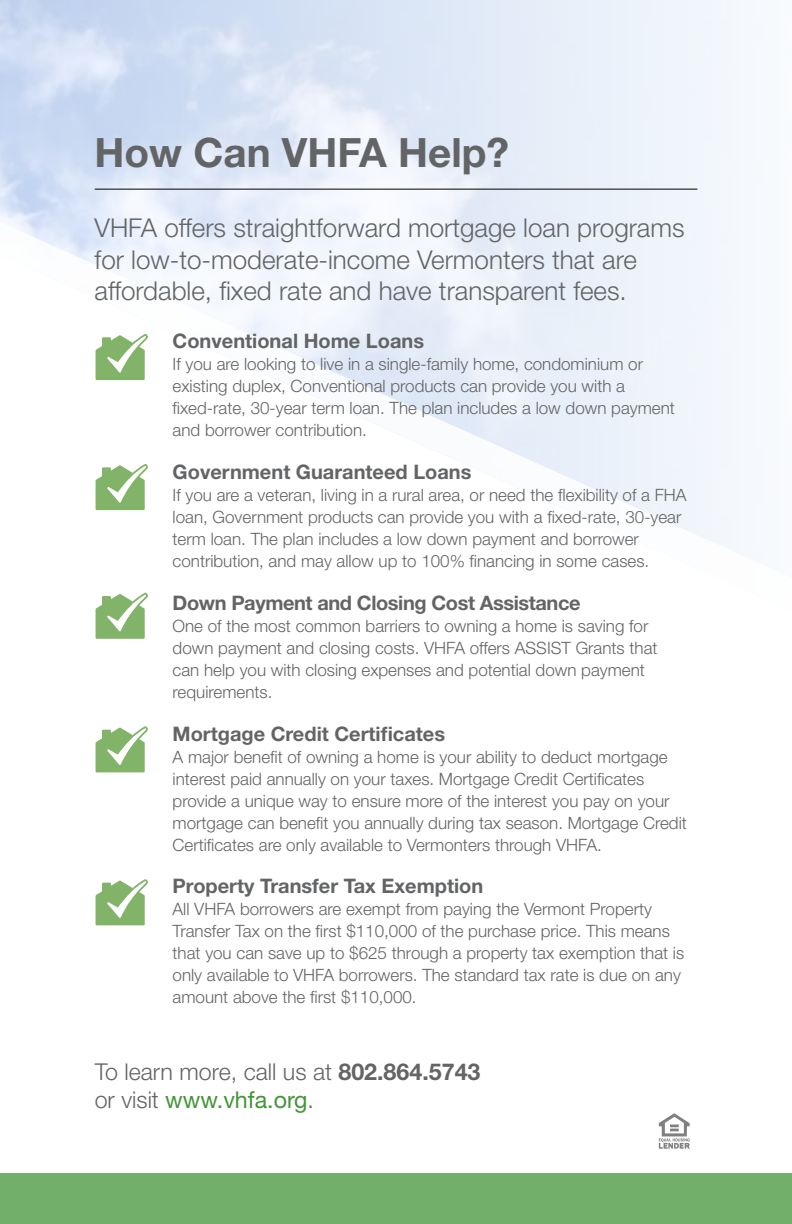
<style>
.page{position:relative;width:792px;height:1224px;background:#fff}
.page>*{position:absolute;margin:0;border:0;box-sizing:border-box;transform-origin:0 0}
.t1{font:700 40.4px "Helvetica Neue LT Std";color:#636466}
.t2{font:300 26px/31.2px "Helvetica Neue LT Std";color:#636466}
.t3{font:300 23.2px/27.8px "Helvetica Neue LT Std";color:#636466}
.t4{font:700 20px "Helvetica Neue LT Std";color:#636466}
.t5{font:700 20px "Helvetica Neue LT Std";letter-spacing:-.02em;color:#636466}
.t6{font:300 17px/22px "Helvetica Neue LT Std";color:#636466}
.s1{font-weight:700}
.s2{font-weight:400;color:#439539}
</style>
<div class="page">
<svg style="left:0;top:42px;width:792px;height:554px"></svg>
<hr style="left:95px;top:189px;width:602px;height:1px;background:#000">
<svg style="left:95px;top:334px;width:53px;height:46px"></svg>
<svg style="left:95px;top:593px;width:53px;height:46px"></svg>
<svg style="left:95px;top:464px;width:53px;height:47px"></svg>
<svg style="left:95px;top:726px;width:53px;height:47px"></svg>
<svg style="left:95px;top:879px;width:53px;height:47px"></svg>
<div style="left:0;top:1173px;width:792px;height:51px;background:#72af6a"></div>
<svg style="left:659px;top:1113px;width:31px;height:36px"></svg>
<h1 class="t1" style="left:95px;top:127px;width:416px">How Can VHFA Help?</h1>
<h2 class="t2" style="left:95px;top:212px;width:592px">VHFA offers straightforward mortgage loan programs for low-to-moderate-income Vermonters that are affordable, fixed rate and have transparent fees.</h2>
<p class="t4" style="left:173px;top:329px;width:253px">Conventional Home Loans</p>
<p class="t6" style="left:173px;top:353px;width:504px">If you are looking to live in a single-family home, condominium or existing duplex, Conventional products can provide you with a fixed-rate, 30-year term loan. The plan includes a low down payment and borrower contribution.</p>
<p class="t4" style="left:173px;top:460px;width:300px">Government Guaranteed Loans</p>
<p class="t6" style="left:173px;top:484px;width:515px">If you are a veteran, living in a rural area, or need the flexibility of a FHA loan, Government products can provide you with a fixed-rate, 30-year term loan. The plan includes a low down payment and borrower contribution, and may allow up to 100% financing in some cases.</p>
<p class="t5" style="left:173px;top:590px;width:410px">Down Payment and Closing Cost Assistance</p>
<p class="t6" style="left:173px;top:614px;width:486px">One of the most common barriers to owning a home is saving for down payment and closing costs. VHFA offers ASSIST Grants that can help you with closing expenses and potential down payment requirements.</p>
<p class="t4" style="left:173px;top:721px;width:274px">Mortgage Credit Certificates</p>
<p class="t6" style="left:173px;top:745px;width:516px">A major benefit of owning a home is your ability to deduct mortgage interest paid annually on your taxes. Mortgage Credit Certificates provide a unique way to ensure more of the interest you pay on your mortgage can benefit you annually during tax season. Mortgage Credit Certificates are only available to Vermonters through VHFA.</p>
<p class="t4" style="left:173px;top:874px;width:312px">Property Transfer Tax Exemption</p>
<p class="t6" style="left:173px;top:898px;width:513px">All VHFA borrowers are exempt from paying the Vermont Property Transfer Tax on the first $110,000 of the purchase price. This means that you can save up to $625 through a property tax exemption that is only available to VHFA borrowers. The standard tax rate is due on any amount above the first $110,000.</p>
<h3 class="t3" style="left:95px;top:1058px;width:387px">To learn more, call us at <span class="s1">802.864.5743 </span>or visit <span class="s2">www.vhfa.org</span>.</h3>
</div>
